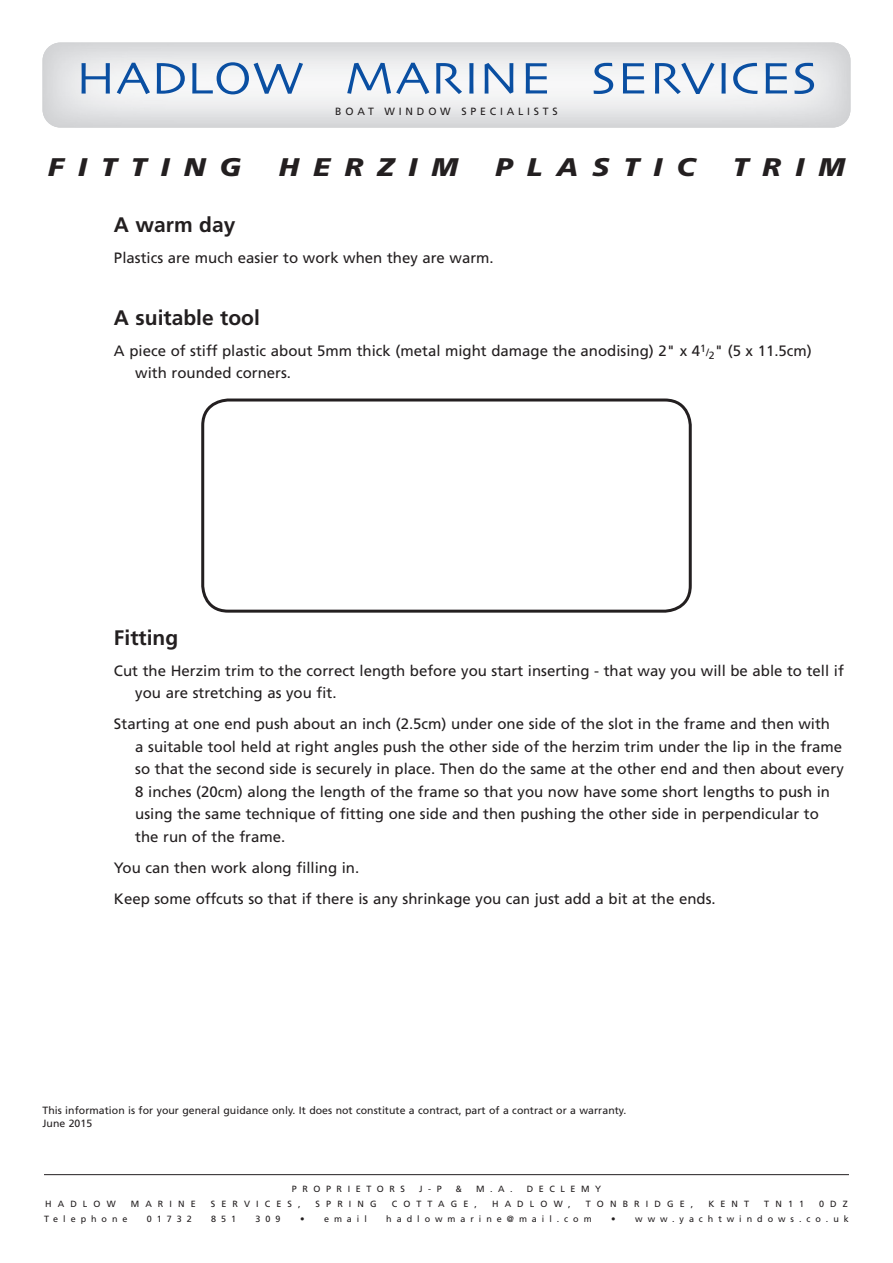
<style>
.page{position:relative;width:893px;height:1263px;background:#fff}
.page>*{position:absolute;margin:0;border:0;box-sizing:border-box;transform-origin:0 0}
.t1{font:46.5px "Skia";letter-spacing:.015em;color:#0a4fa2;scale:1.1 1}
.t2{font:italic 900 25.5px "Frutiger";letter-spacing:.5em;color:#231f20;scale:1.1 1}
.t3{font:700 21px "Frutiger";color:#231f20}
.t4{font:15px/22.5px "Frutiger";color:#231f20}
.t5{font:10.5px/12.5px "Frutiger";letter-spacing:.005em;color:#231f20}
.t6{font:10.5px "Frutiger";letter-spacing:.36em;color:#231f20}
.t7{font:9px "Frutiger";letter-spacing:.62em;color:#231f20}
.t8{font:9px "Frutiger";letter-spacing:.55em;color:#231f20}
.t9{font:9px "Frutiger";letter-spacing:.68em;color:#231f20}
.s1{font-size:10.5px}
</style>
<div class="page">
<hr style="left:44px;top:1174px;width:805px;height:1px;background:#231f20">
<svg style="left:201px;top:398px;width:491px;height:213px"></svg>
<h1 class="t1" style="left:76px;top:50px;width:676px">HADLOW MARINE SERVICES</h1>
<p class="t6" style="left:335px;top:105px;width:224px">BOAT WINDOW SPECIALISTS</p>
<h2 class="t2" style="left:48px;top:152px;width:177px">FITTING</h2>
<h2 class="t2" style="left:279px;top:152px;width:164px">HERZIM</h2>
<h2 class="t2" style="left:496px;top:152px;width:183px">PLASTIC</h2>
<h2 class="t2" style="left:733px;top:152px;width:103px">TRIM</h2>
<h3 class="t3" style="left:114px;top:212px;width:123px">A warm day</h3>
<p class="t4" style="left:114px;top:246px;width:381px">Plastics are much easier to work when they are warm.</p>
<h3 class="t3" style="left:114px;top:305px;width:147px">A suitable tool</h3>
<p class="t4" style="left:135px;top:339px;width:678px;text-indent:-21px">A piece of stiff plastic about 5mm thick (metal might damage the anodising) 2" x 4<sup>1</sup><span class="s1">/</span><sub>2</sub>" (5 x 11.5cm) with rounded corners.</p>
<h3 class="t3" style="left:114px;top:625px;width:66px">Fitting</h3>
<p class="t4" style="left:135px;top:659px;width:710px;text-indent:-21px">Cut the Herzim trim to the correct length before you start inserting - that way you will be able to tell if you are stretching as you fit.</p>
<p class="t4" style="left:135px;top:712px;width:710px;text-indent:-21px">Starting at one end push about an inch (2.5cm) under one side of the slot in the frame and then with<br>a suitable tool held at right angles push the other side of the herzim trim under the lip in the frame so that the second side is securely in place. Then do the same at the other end and then about every 8 inches (20cm) along the length of the frame so that you now have some short lengths to push in using the same technique of fitting one side and then pushing the other side in perpendicular to the run of the frame.</p>
<p class="t4" style="left:114px;top:852px;width:603px;line-height:31px">You can then work along filling in.<br>Keep some offcuts so that if there is any shrinkage you can just add a bit at the ends.</p>
<p class="t5" style="left:43px;top:1104px;width:585px">This information is for your general guidance only. It does not constitute a contract, part of a contract or a warranty.<br>June 2015</p>
<p class="t7" style="left:292px;top:1183px;width:115px">PROPRIETORS</p>
<p class="t7" style="left:419px;top:1183px;width:24px">J-P</p>
<p class="t7" style="left:456px;top:1183px;width:8px">&amp;</p>
<p class="t7" style="left:476px;top:1183px;width:38px">M.A.</p>
<p class="t7" style="left:527px;top:1183px;width:76px">DECLEMY</p>
<p class="t7" style="left:45px;top:1198px;width:72px">HADLOW</p>
<p class="t7" style="left:131px;top:1198px;width:67px">MARINE</p>
<p class="t9" style="left:211px;top:1198px;width:91px">SERVICES,</p>
<p class="t7" style="left:316px;top:1198px;width:63px">SPRING</p>
<p class="t9" style="left:392px;top:1198px;width:87px">COTTAGE,</p>
<p class="t7" style="left:492px;top:1198px;width:80px">HADLOW,</p>
<p class="t9" style="left:586px;top:1198px;width:109px">TONBRIDGE,</p>
<p class="t7" style="left:708px;top:1198px;width:42px">KENT</p>
<p class="t7" style="left:764px;top:1198px;width:41px">TN11</p>
<p class="t7" style="left:819px;top:1198px;width:30px">0DZ</p>
<p class="t8" style="left:44px;top:1213px;width:85px">Telephone</p>
<p class="t7" style="left:147px;top:1213px;width:46px">01732</p>
<p class="t7" style="left:211px;top:1213px;width:26px">851</p>
<p class="t7" style="left:256px;top:1213px;width:26px">309</p>
<p class="t7" style="left:300px;top:1213px;width:68px">• email</p>
<p class="t8" style="left:386px;top:1213px;width:207px">hadlowmarine@mail.com</p>
<p class="t8" style="left:611px;top:1213px;width:239px">• www.yachtwindows.co.uk</p>
</div>
